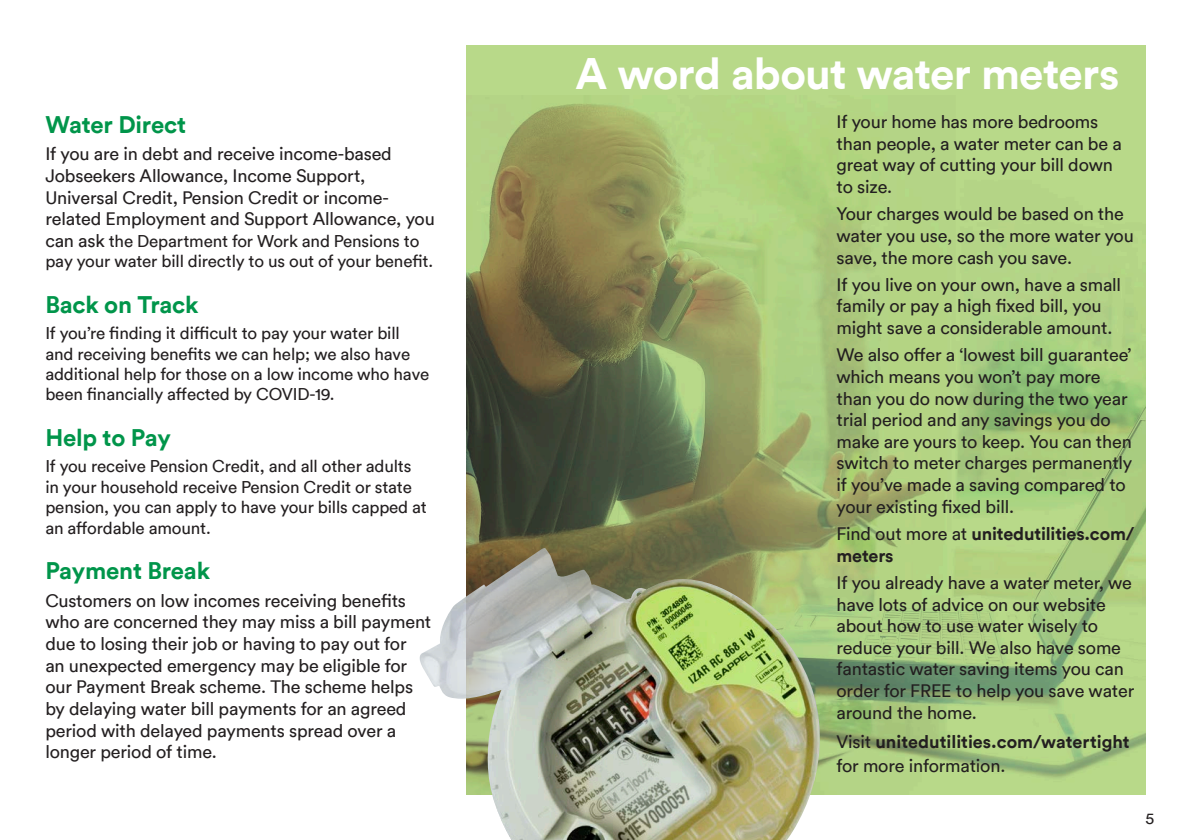
<style>
.page{position:relative;width:1191px;height:840px;background:#fff}
.page>*{position:absolute;margin:0;border:0;box-sizing:border-box;transform-origin:0 0}
.t1{font:700 44px "Circular TT";letter-spacing:-.02em;color:#fff}
.t2{font:700 24px "Circular TT";letter-spacing:-.01em;color:#00954a}
.t3{font:18px/21.6px "Circular TT";letter-spacing:-.01em;color:#231f20}
.t4{font:700 18px "Circular TT";color:#231f20}
.t5{font:17px/20.4px "Circular TT";letter-spacing:-.01em;color:#231f20}
.t6{font:16px "Circular TT";color:#231f20}
.s1{font-weight:400}
.s2{font-size:18px}
</style>
<div class="page">
<div style="left:466px;top:45px;width:679px;height:749px;background:#b8d989"></div>
<img style="left:466px;top:103px;width:679px;height:675px">
<img style="left:420px;top:547px;width:402px;height:292px">
<h1 class="t1" style="left:575px;top:45px;width:545px">A word about water meters</h1>
<p class="t3" style="left:836px;top:111px;width:287px">If your home has more bedrooms than people, a water meter can be a great way of cutting your bill down to size.</p>
<p class="t3" style="left:836px;top:203px;width:299px">Your charges would be based on the water you use, so the more water you save, the more cash you save.</p>
<p class="t3" style="left:836px;top:273px;width:286px">If you live on your own, have a small family or pay a high fixed bill, you might save a considerable amount.</p>
<p class="t3" style="left:836px;top:344px;width:297px">We also offer a ‘lowest bill guarantee’ which means you won’t pay more than you do now during the two year trial period and any savings you do make are yours to keep. You can then switch to meter charges permanently if you’ve made a saving compared to your existing fixed bill.</p>
<p class="t4" style="left:836px;top:521px;width:299px"><span class="s1">Find out more at</span> unitedutilities.com/</p>
<h5 class="t4" style="left:836px;top:543px;width:59px">meters</h5>
<h4 class="t2" style="left:45px;top:109px;width:142px">Water Direct</h4>
<p class="t3" style="left:45px;top:143px;width:391px">If you are in debt and receive income-based Jobseekers Allowance, Income Support, Universal Credit, Pension Credit or income&shy;related Employment and Support Allowance, you</p>
<p class="t5" style="left:45px;top:230px;width:389px"><span class="s2">can ask</span> the Department for Work and Pensions to pay your water bill directly to us out of your benefit.</p>
<h4 class="t2" style="left:45px;top:289px;width:155px">Back on Track</h4>
<p class="t5" style="left:45px;top:322px;width:385px">If you’re finding it difficult to pay your water bill and receiving benefits we can help; we also have additional help for those on a low income who have been financially affected by COVID-19.</p>
<h4 class="t2" style="left:45px;top:422px;width:127px">Help to Pay</h4>
<p class="t5" style="left:45px;top:455px;width:383px">If you receive Pension Credit, and all other adults in your household receive Pension Credit or state pension, you can apply to have your bills capped at an affordable amount.</p>
<p class="t2" style="left:45px;top:555px;width:166px">Payment Break</p>
<p class="t3" style="left:836px;top:571px;width:297px">If you already have a water meter, we</p>
<p class="t3" style="left:45px;top:589px;width:362px">Customers on low incomes receiving benefits</p>
<p class="t3" style="left:836px;top:593px;width:271px">have lots of advice on our website</p>
<p class="t3" style="left:45px;top:610px;width:387px">who are concerned they may miss a bill payment</p>
<p class="t3" style="left:836px;top:614px;width:263px">about how to use water wisely to</p>
<p class="t3" style="left:45px;top:632px;width:363px">due to losing their job or having to pay out for</p>
<p class="t3" style="left:836px;top:636px;width:286px">reduce your bill. We also have some</p>
<p class="t3" style="left:45px;top:654px;width:363px">an unexpected emergency may be eligible for</p>
<p class="t3" style="left:836px;top:657px;width:289px">fantastic water saving items you can</p>
<p class="t3" style="left:45px;top:675px;width:369px">our Payment Break scheme. The scheme helps</p>
<p class="t3" style="left:836px;top:679px;width:299px">order for FREE to help you save water</p>
<p class="t3" style="left:45px;top:697px;width:363px">by delaying water bill payments for an agreed</p>
<p class="t3" style="left:836px;top:701px;width:142px">around the home.</p>
<p class="t3" style="left:45px;top:718px;width:352px">period with delayed payments spread over a</p>
<p class="t4" style="left:836px;top:730px;width:295px"><span class="s1">Visit</span> unitedutilities.com/watertight</p>
<p class="t3" style="left:45px;top:740px;width:173px">longer period of time.</p>
<p class="t3" style="left:836px;top:754px;width:170px">for more information.</p>
<p class="t6" style="left:1145px;top:808px;width:10px">5</p>
</div>
